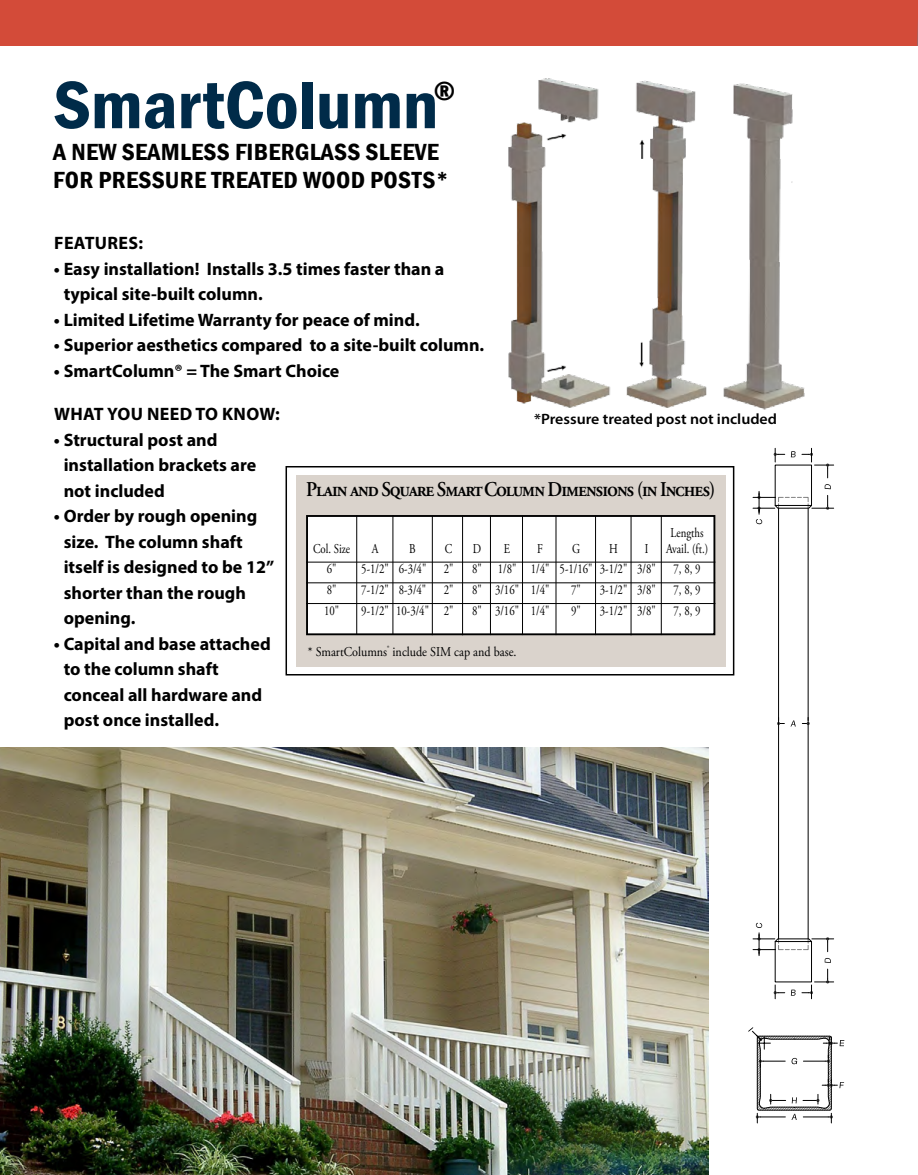
<style>
.page{position:relative;width:918px;height:1175px;background:#fff}
.page>*{position:absolute;margin:0;border:0;box-sizing:border-box;transform-origin:0 0}
.t1{font:600 condensed 69.6px "Franklin Gothic";color:#002b49;scale:1.06 1}
.t2{font:600 condensed 27.45px "Franklin Gothic";color:#000}
.t3{font:600 condensed 24px/28.5px "Franklin Gothic";letter-spacing:.01em;color:#000;scale:1.06 1}
.t4{font:21px "Adobe Garamond Semibold SC";letter-spacing:-.06em;color:#000;scale:.9 1}
.t5{font:700 18px/25.5px "Myriad Pro";color:#000}
.t6{font:700 18px "Myriad Pro";letter-spacing:.02em;color:#000}
.t7{font:600 15px "Myriad Pro";color:#000;scale:1.06 1}
.t8{font:13.5px "Adobe Garamond Pro";color:#000;scale:.8 1}
.t9{font:13.5px "Adobe Garamond Pro";color:#000;scale:.9 1}
</style>
<div class="page">
<img style="left:0;top:748px;width:708px;height:426px">
<img style="left:508px;top:78px;width:297px;height:332px">
<div style="left:0;top:0;width:917px;height:46px;background:#d34b39"></div>
<div style="left:286px;top:466px;width:448px;height:209px;border:2px solid #000"></div>
<div style="left:296px;top:475px;width:429px;height:192px;background:#dad3cc"></div>
<div style="left:307px;top:516px;width:407px;height:118px;background:#fff"></div>
<div style="left:306px;top:515px;width:409px;height:120px;border:2px solid #000"></div>
<hr style="left:306px;top:562px;width:409px;height:1px;background:#000">
<hr style="left:306px;top:582px;width:409px;height:1px;background:#000">
<hr style="left:306px;top:603px;width:409px;height:1px;background:#000">
<hr style="left:356px;top:515px;width:1px;height:119px;background:#000">
<hr style="left:392px;top:515px;width:1px;height:119px;background:#000">
<hr style="left:432px;top:516px;width:1px;height:119px;background:#000">
<hr style="left:522px;top:516px;width:1px;height:119px;background:#000">
<hr style="left:556px;top:516px;width:1px;height:119px;background:#000">
<hr style="left:595px;top:516px;width:1px;height:119px;background:#000">
<hr style="left:631px;top:516px;width:1px;height:119px;background:#000">
<hr style="left:661px;top:516px;width:1px;height:119px;background:#000">
<hr style="left:490px;top:516px;width:1px;height:119px;background:#000">
<hr style="left:462px;top:516px;width:1px;height:119px;background:#000">
<svg style="left:748px;top:1027px;width:96px;height:96px"></svg>
<hr style="left:808px;top:508px;width:1px;height:430px;background:#000">
<hr style="left:778px;top:508px;width:1px;height:430px;background:#000">
<svg style="left:791px;top:720px;width:5px;height:6px"></svg>
<svg style="left:777px;top:717px;width:7px;height:8px"></svg>
<svg style="left:802px;top:717px;width:8px;height:8px"></svg>
<svg style="left:753px;top:922px;width:81px;height:76px"></svg>
<svg style="left:753px;top:448px;width:81px;height:76px"></svg>
<svg style="left:917px;top:16px;width:1px;height:30px"></svg>
<h1 class="t1" style="left:53px;top:58px;width:365px">SmartColumn</h1>
<h2 class="t2" style="left:434px;top:73px;width:23px">®</h2>
<h3 class="t3" style="left:53px;top:137px;width:375px">A NEW SEAMLESS FIBERGLASS SLEEVE<br>FOR PRESSURE TREATED WOOD POSTS*</h3>
<p class="t6" style="left:54px;top:231px;width:90px">FEATURES:</p>
<p class="t5" style="left:64px;top:255px;width:382px;text-indent:-10px">• Easy installation! Installs 3.5 times faster than a typical site-built column.</p>
<p class="t5" style="left:54px;top:306px;width:367px">• Limited Lifetime Warranty for peace of mind.</p>
<p class="t5" style="left:54px;top:332px;width:432px">• Superior aesthetics compared to a site-built column.</p>
<p class="t5" style="left:54px;top:357px;width:287px">• SmartColumn® = The Smart Choice</p>
<p class="t6" style="left:54px;top:402px;width:227px">WHAT YOU NEED TO KNOW:</p>
<p class="t5" style="left:64px;top:426px;width:194px;text-indent:-10px">• Structural post and installation brackets are not included</p>
<p class="t5" style="left:64px;top:502px;width:212px;text-indent:-10px">• Order by rough opening size. The column shaft itself is designed to be 12” shorter than the rough opening.</p>
<p class="t5" style="left:64px;top:630px;width:209px;text-indent:-10px">• Capital and base attached to the column shaft conceal all hardware and post once installed.</p>
<p class="t7" style="left:534px;top:409px;width:231px">*Pressure treated post not included</p>
<p class="t4" style="left:306px;top:478px;width:456px">Plain and Square SmartColumn Dimensions (in Inches)</p>
<p class="t8" style="left:671px;top:524px;width:43px">Lengths</p>
<p class="t8" style="left:313px;top:540px;width:48px">Col. Size</p>
<p class="t8" style="left:372px;top:540px;width:10px">A</p>
<p class="t8" style="left:409px;top:540px;width:10px">B</p>
<p class="t8" style="left:445px;top:540px;width:11px">C</p>
<p class="t8" style="left:473px;top:540px;width:12px">D</p>
<p class="t8" style="left:504px;top:540px;width:9px">E</p>
<p class="t8" style="left:537px;top:540px;width:9px">F</p>
<p class="t8" style="left:572px;top:540px;width:12px">G</p>
<p class="t8" style="left:609px;top:540px;width:12px">H</p>
<p class="t8" style="left:645px;top:540px;width:6px">I</p>
<p class="t8" style="left:666px;top:540px;width:54px">Avail. (ft.)</p>
<p class="t8" style="left:327px;top:561px;width:14px">6"</p>
<p class="t8" style="left:361px;top:561px;width:83px">5-1/2" 6-3/4"</p>
<p class="t8" style="left:444px;top:561px;width:14px">2"</p>
<p class="t8" style="left:472px;top:561px;width:231px">8" 1/8" 1/4" 5-1/16" 3-1/2" 3/8"</p>
<p class="t8" style="left:674px;top:561px;width:35px">7, 8, 9</p>
<p class="t8" style="left:327px;top:582px;width:14px">8"</p>
<p class="t8" style="left:361px;top:582px;width:83px">7-1/2" 8-3/4"</p>
<p class="t8" style="left:444px;top:582px;width:14px">2"</p>
<p class="t8" style="left:472px;top:582px;width:98px">8" 3/16" 1/4"</p>
<p class="t8" style="left:571px;top:582px;width:14px">7"</p>
<p class="t8" style="left:600px;top:582px;width:72px">3-1/2" 3/8"</p>
<p class="t8" style="left:674px;top:582px;width:35px">7, 8, 9</p>
<p class="t8" style="left:324px;top:602px;width:20px">10"</p>
<p class="t8" style="left:361px;top:602px;width:117px">9-1/2" 10-3/4" 2"</p>
<p class="t8" style="left:472px;top:602px;width:98px">8" 3/16" 1/4"</p>
<p class="t8" style="left:571px;top:602px;width:14px">9"</p>
<p class="t8" style="left:600px;top:602px;width:72px">3-1/2" 3/8"</p>
<p class="t8" style="left:674px;top:602px;width:35px">7, 8, 9</p>
<p class="t9" style="left:308px;top:643px;width:233px">* SmartColumns<sup>®</sup> include SIM cap and base.</p>
</div>
